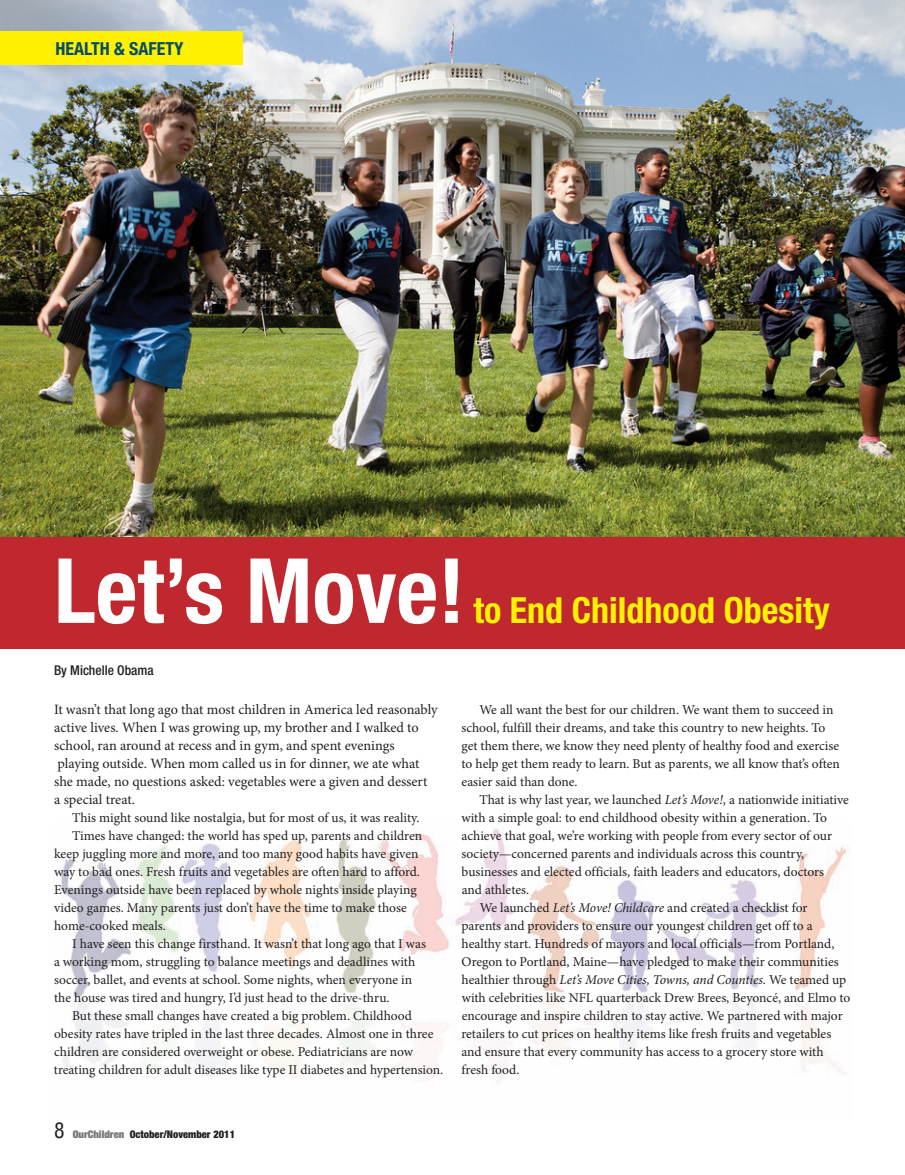
<style>
.page{position:relative;width:905px;height:1175px;background:#fff}
.page>*{position:absolute;margin:0;border:0;box-sizing:border-box;transform-origin:0 0}
.t1{font:700 condensed 90px "Helvetica Neue";color:#fff}
.t2{font:700 condensed 36px "Helvetica Neue";color:#fff101}
.t3{font:700 condensed 18px "Helvetica Neue";color:#044d68}
.t4{font:14.25px/18px "Minion Pro";letter-spacing:-.005em;color:#231f20}
.t5{font:13.5px/18px "Minion Pro";letter-spacing:-.005em;color:#231f20}
.t6{font:italic 13.5px "Minion Pro";letter-spacing:-.01em;color:#231f20}
.t7{font:500 condensed 13.5px "Helvetica Neue";color:#231f20}
.t8{font:900 condensed 10.5px "Helvetica Neue";color:#231f20}
.s1{font-family:"Helvetica";font-weight:400;font-size:21px}
.s2{font-stretch:expanded;color:#76787b}
.s3{font-style:italic}
.s4{font-style:normal}
</style>
<div class="page">
<img style="left:0;top:0;width:904px;height:537px">
<div style="left:0;top:32px;width:243px;height:32px;background:#fff101"></div>
<div style="left:0;top:537px;width:904px;height:111px;background:#bf282e"></div>
<img style="left:59px;top:829px;width:791px;height:253px">
<h3 class="t3" style="left:56px;top:42px;width:129px">HEALTH &amp; SAFETY</h3>
<h1 class="t1" style="left:54px;top:558px;width:412px">Let’s Move!</h1>
<p class="t7" style="left:54px;top:665px;width:101px">By Michelle Obama</p>
<h2 class="t2" style="left:473px;top:597px;width:358px">to End Childhood Obesity</h2>
<p class="t4" style="left:54px;top:702px;width:385px">It wasn’t that long ago that most children in America led reasonably active lives. When I was growing up, my brother and I walked to school, ran around at recess and in gym, and spent evenings playing outside. When mom called us in for dinner, we ate what she made, no questions asked: vegetables were a given and dessert<br>a special treat.</p>
<p class="t5" style="left:72px;top:810px;width:349px">This might sound like nostalgia, but for most of us, it was reality.</p>
<p class="t5" style="left:72px;top:828px;width:351px">Times have changed: the world has sped up, parents and children</p>
<p class="t5" style="left:54px;top:846px;width:366px">keep juggling more and more, and too many good habits have given</p>
<p class="t5" style="left:54px;top:864px;width:367px">way to bad ones. Fresh fruits and vegetables are often hard to afford.</p>
<p class="t5" style="left:54px;top:882px;width:364px">Evenings outside have been replaced by whole nights inside playing</p>
<p class="t5" style="left:54px;top:900px;width:354px">video games. Many parents just don’t have the time to make those</p>
<p class="t5" style="left:54px;top:918px;width:113px">home-cooked meals.</p>
<p class="t5" style="left:72px;top:936px;width:355px">I have seen this change firsthand. It wasn’t that long ago that I was</p>
<p class="t5" style="left:54px;top:954px;width:363px">a working mom, struggling to balance meetings and deadlines with</p>
<p class="t5" style="left:54px;top:972px;width:359px">soccer, ballet, and events at school. Some nights, when everyone in</p>
<p class="t5" style="left:54px;top:990px;width:337px">the house was tired and hungry, I’d just head to the drive-thru.</p>
<p class="t5" style="left:72px;top:1008px;width:341px">But these small changes have created a big problem. Childhood</p>
<p class="t5" style="left:54px;top:1026px;width:381px">obesity rates have tripled in the last three decades. Almost one in three</p>
<p class="t5" style="left:54px;top:1044px;width:360px">children are considered overweight or obese. Pediatricians are now</p>
<p class="t5" style="left:54px;top:1062px;width:391px">treating children for adult diseases like type II diabetes and hypertension.</p>
<p class="t8" style="left:54px;top:1130px;width:183px"><span class="s1">8</span> <span class="s2">OurChildren</span> October/November 2011</p>
<p class="t5" style="left:461px;top:702px;width:380px;text-indent:18px">We all want the best for our children. We want them to succeed in school, fulfill their dreams, and take this country to new heights. To get them there, we know they need plenty of healthy food and exercise to help get them ready to learn. But as parents, we all know that’s often easier said than done.</p>
<p class="t5" style="left:479px;top:792px;width:371px">That is why last year, we launched <span class="s3">Let’s Move!</span>, a nationwide initiative</p>
<p class="t5" style="left:461px;top:810px;width:367px">with a simple goal: to end childhood obesity within a generation. To</p>
<p class="t5" style="left:461px;top:828px;width:372px">achieve that goal, we’re working with people from every sector of our</p>
<p class="t5" style="left:461px;top:846px;width:344px">society—concerned parents and individuals across this country,</p>
<p class="t5" style="left:461px;top:864px;width:364px">businesses and elected officials, faith leaders and educators, doctors</p>
<p class="t5" style="left:461px;top:882px;width:69px">and athletes.</p>
<p class="t5" style="left:479px;top:900px;width:329px">We launched <span class="s3">Let’s Move! Childcare</span> and created a checklist for</p>
<p class="t5" style="left:461px;top:918px;width:353px">parents and providers to ensure our youngest children get off to a</p>
<p class="t5" style="left:461px;top:936px;width:374px">healthy start. Hundreds of mayors and local officials—from Portland,</p>
<p class="t5" style="left:461px;top:954px;width:378px">Oregon to Portland, Maine—have pledged to make their communities</p>
<p class="t6" style="left:461px;top:974px;width:386px"><span class="s4">healthier through</span> Let’s Move Cities, Towns, and Counties<span class="s4">. We teamed up</span></p>
<p class="t5" style="left:461px;top:990px;width:390px">with celebrities like NFL quarterback Drew Brees, Beyoncé, and Elmo to</p>
<p class="t5" style="left:462px;top:1008px;width:382px">encourage and inspire children to stay active. We partnered with major</p>
<p class="t5" style="left:461px;top:1026px;width:371px">retailers to cut prices on healthy items like fresh fruits and vegetables</p>
<p class="t5" style="left:461px;top:1044px;width:364px">and ensure that every community has access to a grocery store with</p>
<p class="t5" style="left:461px;top:1062px;width:59px">fresh food.</p>
</div>
